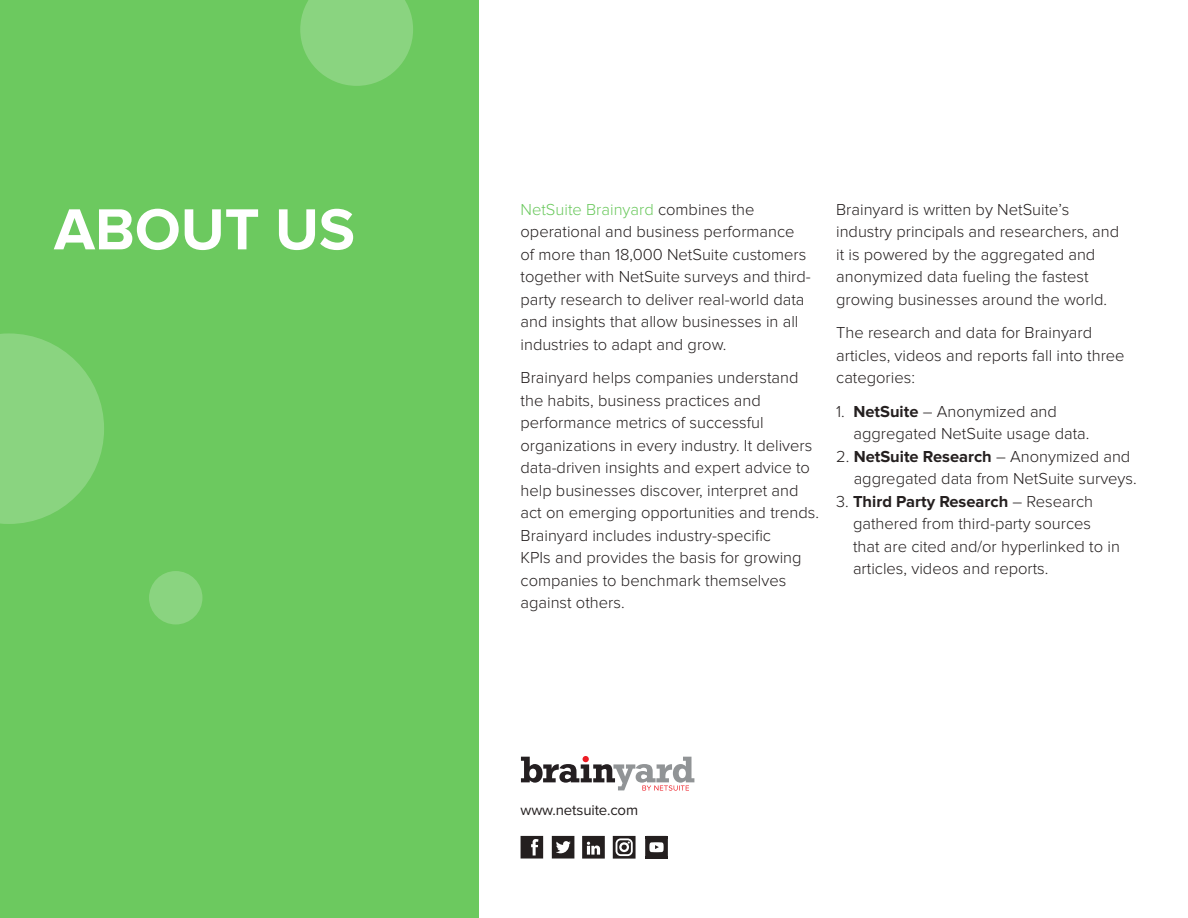
<style>
.page{position:relative;width:1188px;height:918px;background:#fff}
.page>*{position:absolute;margin:0;border:0;box-sizing:border-box;transform-origin:0 0}
.t1{font:700 60px "Proxima Nova";color:#fff}
.t2{font:300 16.5px/22.5px "Proxima Nova";color:#241f1f}
.t3{font:15px "Proxima Nova";letter-spacing:-.01em;color:#241f1f}
.s1{color:#6cc95f}
.s2{font-weight:700}
</style>
<div class="page">
<div style="left:0;top:0;width:478px;height:918px;background:#6cc95f"></div>
<svg style="left:300px;top:0;width:113px;height:86px"></svg>
<div style="left:149px;top:571px;width:53px;height:53px;background:#8ad480;border-radius:50%"></div>
<svg style="left:0;top:333px;width:104px;height:191px"></svg>
<svg style="left:582px;top:836px;width:23px;height:23px"></svg>
<svg style="left:521px;top:836px;width:22px;height:23px"></svg>
<svg style="left:552px;top:836px;width:22px;height:23px"></svg>
<svg style="left:521px;top:756px;width:173px;height:35px"></svg>
<svg style="left:645px;top:839px;width:23px;height:17px"></svg>
<hr style="left:645px;top:836px;width:23px;height:3px;background:#241f1f">
<hr style="left:645px;top:856px;width:23px;height:3px;background:#241f1f">
<svg style="left:613px;top:836px;width:23px;height:23px"></svg>
<h1 class="t1" style="left:54px;top:195px;width:302px">ABOUT US</h1>
<p class="t2" style="left:521px;top:198px;width:292px"><span class="s1">NetSuite Brainyard</span> combines the operational and business performance of more than 18,000 NetSuite customers together with NetSuite surveys and third&shy;party research to deliver real-world data and insights that allow businesses in all industries to adapt and grow.</p>
<p class="t2" style="left:521px;top:367px;width:300px">Brainyard helps companies understand the habits, business practices and performance metrics of successful organizations in every industry. It delivers data-driven insights and expert advice to help businesses discover, interpret and act on emerging opportunities and trends.<br>Brainyard includes industry-specific<br>KPIs and provides the basis for growing companies to benchmark themselves against others.</p>
<p class="t2" style="left:836px;top:198px;width:284px">Brainyard is written by NetSuite’s industry principals and researchers, and it is powered by the aggregated and anonymized data fueling the fastest growing businesses around the world.</p>
<p class="t2" style="left:836px;top:322px;width:290px">The research and data for Brainyard articles, videos and reports fall into three categories:</p>
<p class="t2" style="left:853px;top:400px;width:238px;text-indent:-17px">1. <span class="s2">NetSuite</span> – Anonymized and aggregated NetSuite usage data.</p>
<p class="t2" style="left:854px;top:445px;width:285px;text-indent:-17px">2. <span class="s2">NetSuite Research</span> – Anonymized and aggregated data from NetSuite surveys.</p>
<p class="t2" style="left:853px;top:490px;width:268px;text-indent:-17px">3. <span class="s2">Third Party Research</span> – Research gathered from third-party sources that are cited and/or hyperlinked to in articles, videos and reports.</p>
<p class="t3" style="left:521px;top:802px;width:119px">www.netsuite.com</p>
</div>
